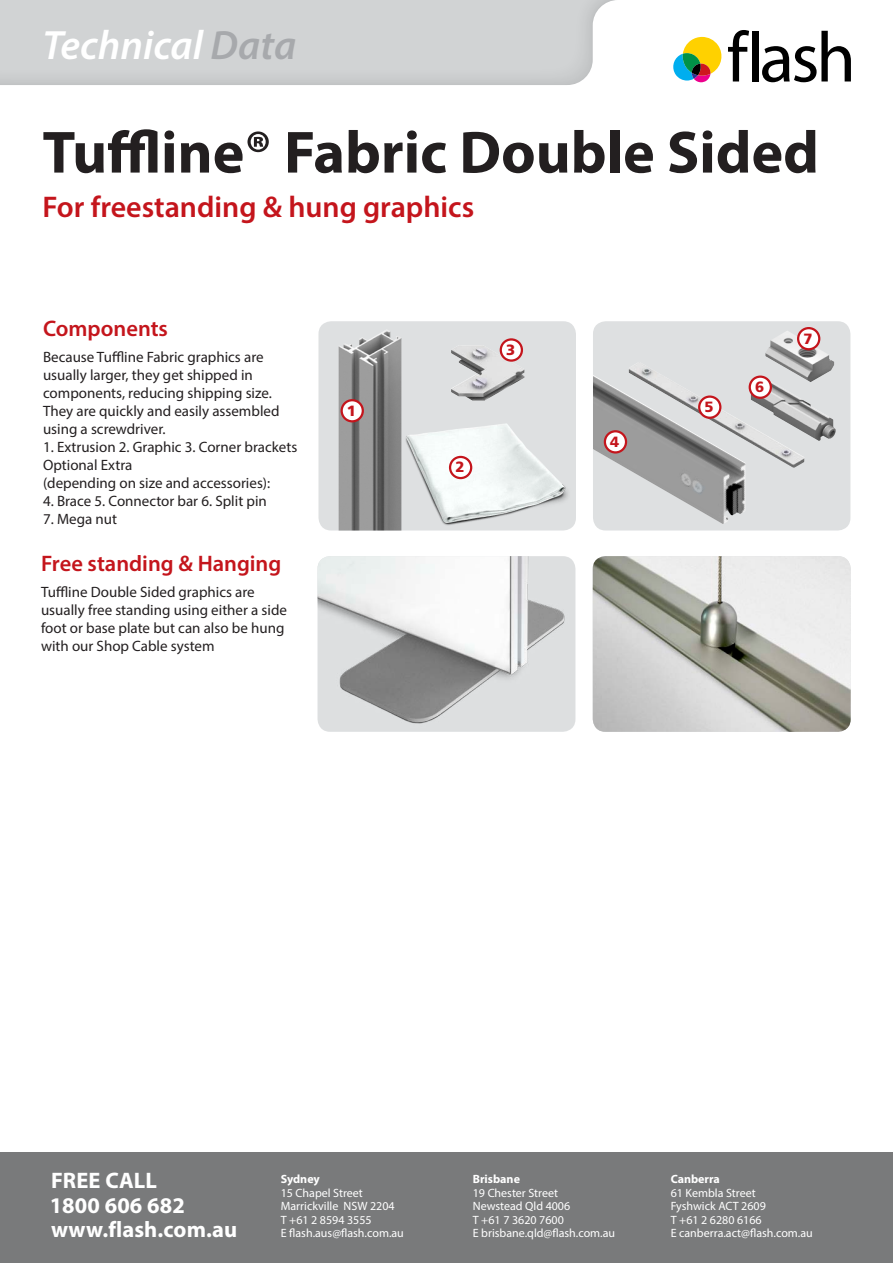
<style>
.page{position:relative;width:893px;height:1263px;background:#fff}
.page>*{position:absolute;margin:0;border:0;box-sizing:border-box;transform-origin:0 0}
.Heading{font:700 60px "Myriad Pro";color:#231f20}
.t1{font:italic 600 41.1px "Myriad Pro";color:#fff}
.Heading_Byline{font:600 30px "Myriad Pro";color:#c4151c}
.t2{font:700 22.5px/25.8px "Myriad Pro";letter-spacing:.005em;color:#fff}
.sub_heading_RED{font:600 22.5px "Myriad Pro";color:#c4151c}
.bodycopy{font:15px/18px "Myriad Pro";color:#231f20}
.bodycopy-2{font:900 14.85px "Frutiger LT Std";color:#c4151c}
.t3{font:12px/13.5px "Myriad Pro";color:#fff}
.t4{font:700 12px "Myriad Pro";color:#fff}
.s1{color:#a7a9ac}
</style>
<div class="page">
<svg style="left:0;top:0;width:828px;height:85px;fill:#d1d3d4"></svg>
<div style="left:0;top:1152px;width:893px;height:111px;background:#797a7b"></div>
<div style="left:752px;top:31px;width:6px;height:50px;background:#000"></div>
<svg style="left:762px;top:31px;width:89px;height:51px"></svg>
<svg style="left:671px;top:30px;width:78px;height:52px"></svg>
<div style="left:318px;top:321px;width:258px;height:209px;background:#dee0e1;border-radius:13px"></div>
<div style="left:593px;top:321px;width:257px;height:209px;background:#dee0e1;border-radius:13px"></div>
<img style="left:451px;top:345px;width:73px;height:56px">
<img style="left:400px;top:423px;width:174px;height:108px">
<img style="left:338px;top:330px;width:64px;height:200px">
<img style="left:629px;top:369px;width:175px;height:99px">
<img style="left:593px;top:375px;width:152px;height:149px">
<img style="left:317px;top:556px;width:258px;height:176px">
<img style="left:593px;top:556px;width:258px;height:176px">
<img style="left:751px;top:378px;width:85px;height:63px">
<img style="left:765px;top:331px;width:69px;height:51px">
<div style="left:342px;top:400px;width:21px;height:21px;background:#fff;border-radius:50%"></div>
<div style="left:341px;top:399px;width:23px;height:23px;border:2px solid #c4151c;border-radius:50%"></div>
<div style="left:450px;top:457px;width:21px;height:21px;background:#fff;border-radius:50%"></div>
<div style="left:449px;top:456px;width:23px;height:23px;border:2px solid #c4151c;border-radius:50%"></div>
<div style="left:501px;top:339px;width:21px;height:22px;background:#fff;border-radius:50%"></div>
<div style="left:500px;top:338px;width:23px;height:24px;border:2px solid #c4151c;border-radius:50%"></div>
<div style="left:605px;top:431px;width:21px;height:21px;background:#fff;border-radius:50%"></div>
<div style="left:604px;top:430px;width:23px;height:23px;border:2px solid #c4151c;border-radius:50%"></div>
<div style="left:699px;top:397px;width:21px;height:21px;background:#fff;border-radius:50%"></div>
<div style="left:698px;top:395px;width:23px;height:24px;border:2px solid #c4151c;border-radius:50%"></div>
<div style="left:750px;top:377px;width:21px;height:21px;background:#fff;border-radius:50%"></div>
<div style="left:749px;top:375px;width:23px;height:24px;border:2px solid #c4151c;border-radius:50%"></div>
<div style="left:798px;top:328px;width:21px;height:21px;background:#fff;border-radius:50%"></div>
<div style="left:797px;top:327px;width:23px;height:23px;border:2px solid #c4151c;border-radius:50%"></div>
<h2 class="t1" style="left:43px;top:19px;width:255px">Technical <span class="s1">Data</span></h2>
<p class="Heading" style="left:43px;top:113px;width:778px">Tuffline® Fabric Double Sided</p>
<p class="Heading_Byline" style="left:43px;top:188px;width:433px">For freestanding &amp; hung graphics</p>
<p class="sub_heading_RED" style="left:43px;top:314px;width:127px">Components</p>
<p class="bodycopy" style="left:43px;top:348px;width:238px">Because Tuffline Fabric graphics are usually larger, they get shipped in components, reducing shipping size.<br>They are quickly and easily assembled using a screwdriver.</p>
<p class="bodycopy" style="left:43px;top:438px;width:256px">1. Extrusion 2. Graphic 3. Corner brackets<br>Optional Extra<br>(depending on size and accessories):</p>
<p class="bodycopy" style="left:43px;top:492px;width:225px">4. Brace 5. Connector bar 6. Split pin</p>
<p class="bodycopy" style="left:43px;top:510px;width:75px">7. Mega nut</p>
<p class="sub_heading_RED" style="left:41px;top:549px;width:242px">Free standing &amp; Hanging</p>
<p class="bodycopy" style="left:41px;top:583px;width:248px">Tuffline Double Sided graphics are usually free standing using either a side foot or base plate but can also be hung with our Shop Cable system</p>
<p class="bodycopy-2" style="left:347px;top:402px;width:11px">1</p>
<p class="bodycopy-2" style="left:455px;top:458px;width:11px">2</p>
<p class="bodycopy-2" style="left:506px;top:341px;width:11px">3</p>
<p class="bodycopy-2" style="left:610px;top:433px;width:11px">4</p>
<p class="bodycopy-2" style="left:704px;top:398px;width:11px">5</p>
<p class="bodycopy-2" style="left:755px;top:378px;width:11px">6</p>
<p class="bodycopy-2" style="left:803px;top:329px;width:11px">7</p>
<h3 class="t2" style="left:50px;top:1166px;width:137px">FREE CALL<br>1800 606 682</h3>
<h3 class="t2" style="left:51px;top:1216px;width:188px">www.flash.com.au</h3>
<p class="t4" style="left:281px;top:1171px;width:41px">Sydney</p>
<p class="t3" style="left:281px;top:1186px;width:125px">15 Chapel Street<br>Marrickville NSW 2204<br>T +61 2 8594 3555<br>E flash.aus@flash.com.au</p>
<p class="t4" style="left:473px;top:1171px;width:49px">Brisbane</p>
<p class="t3" style="left:473px;top:1186px;width:144px">19 Chester Street<br>Newstead Qld 4006<br>T +61 7 3620 7600<br>E brisbane.qld@flash.com.au</p>
<p class="t4" style="left:671px;top:1171px;width:51px">Canberra</p>
<p class="t3" style="left:671px;top:1186px;width:144px">61 Kembla Street<br>Fyshwick ACT 2609<br>T +61 2 6280 6166<br>E canberra.act@flash.com.au</p>
</div>
